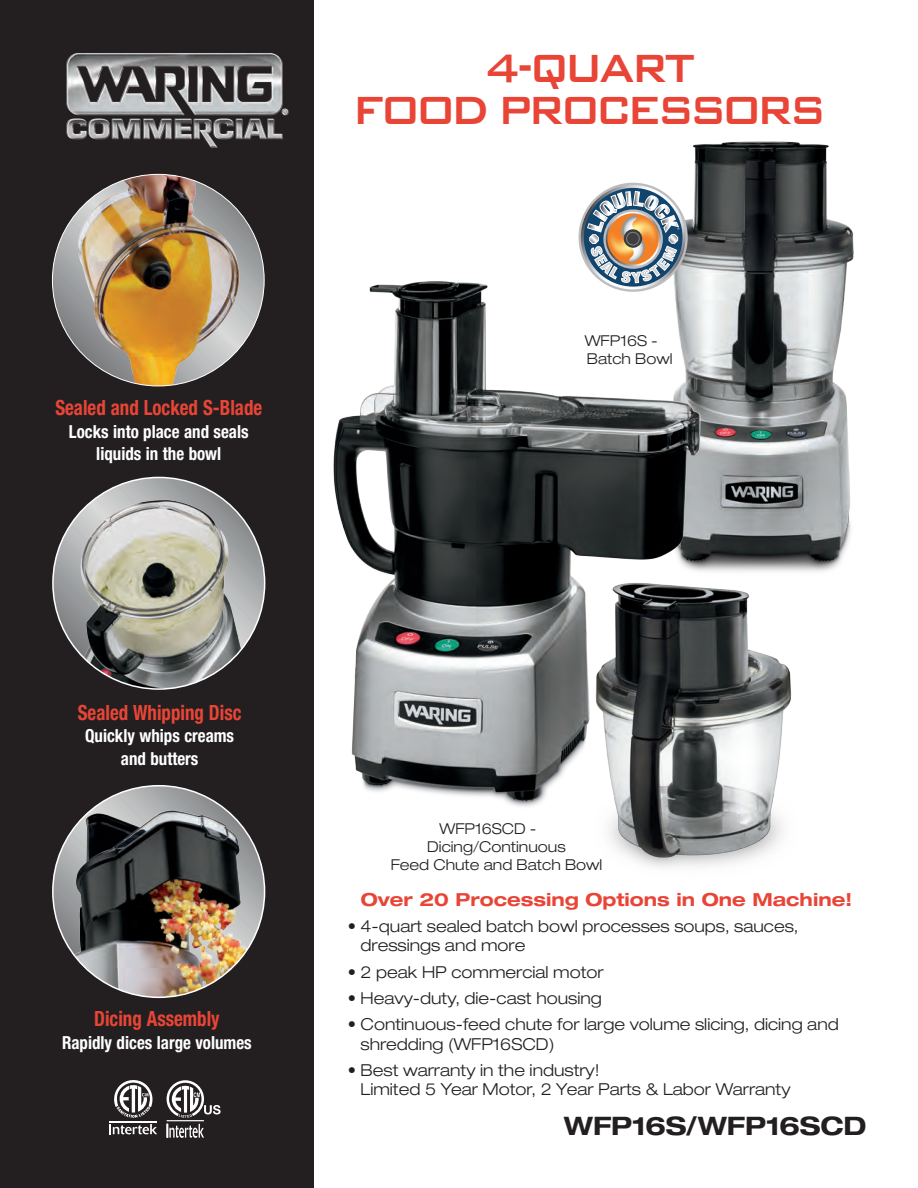
<style>
.page{position:relative;width:918px;height:1188px;background:#fff}
.page>*{position:absolute;margin:0;border:0;box-sizing:border-box;transform-origin:0 0}
.t1{font:500 52.5px/42px "Bank Gothic BT";letter-spacing:-.12em;color:#e84537;text-align:center;scale:.9 1}
.t2{font:700 expanded 25.5px "Helvetica Neue LT Std";letter-spacing:-.01em;color:#231f20}
.t3{font:700 condensed 21px "Helvetica Neue LT Std";color:#e84537;scale:.9 1}
.t4{font:700 condensed 18px/22.5px "Helvetica Neue LT Std";color:#fff;text-align:center;scale:.94 1}
.t5{font:700 expanded 18px "Helvetica Neue LT Std";color:#e84537}
.t6{font:300 expanded 16.5px/19.5px "Helvetica Neue LT Std";color:#231f20}
.t7{font:300 expanded 15px/18px "Helvetica Neue LT Std";color:#231f20}
</style>
<div class="page">
<div style="left:1px;top:0;width:313px;height:1188px;background:#231f20"></div>
<img style="left:629px;top:141px;width:225px;height:408px">
<img style="left:52px;top:174px;width:212px;height:212px;border-radius:106px">
<img style="left:54px;top:485px;width:211px;height:204px">
<img style="left:53px;top:786px;width:206px;height:211px">
<img style="left:609px;top:549px;width:237px;height:318px">
<img style="left:333px;top:263px;width:373px;height:561px">
<img style="left:66px;top:53px;width:223px;height:95px">
<svg style="left:579px;top:184px;width:107px;height:107px"></svg>
<div style="left:578px;top:183px;width:109px;height:109px;border:2px solid #bcbdc0;border-radius:50%"></div>
<svg style="left:583px;top:188px;width:99px;height:99px"></svg>
<svg style="left:586px;top:191px;width:93px;height:92px"></svg>
<svg style="left:109px;top:1124px;width:48px;height:10px"></svg>
<hr style="left:109px;top:1122px;width:48px;height:1px;background:#fff">
<svg style="left:114px;top:1080px;width:39px;height:38px"></svg>
<hr style="left:167px;top:1120px;width:37px;height:1px;background:#fff">
<svg style="left:167px;top:1124px;width:37px;height:14px"></svg>
<svg style="left:166px;top:1080px;width:54px;height:38px"></svg>
<p class="t3" style="left:55px;top:395px;width:231px">Sealed and Locked S-Blade</p>
<p class="t4" style="left:69px;top:420px;width:193px">Locks into place and seals liquids in the bowl</p>
<h1 class="t1" style="left:352px;top:46px;width:529px">4-QUART<br>FOOD PROCESSORS</h1>
<p class="t7" style="left:584px;top:332px;width:89px">WFP16S -<br>Batch Bowl</p>
<p class="t3" style="left:78px;top:700px;width:183px">Sealed Whipping Disc</p>
<p class="t4" style="left:85px;top:725px;width:160px">Quickly whips creams and butters</p>
<p class="t3" style="left:94px;top:1006px;width:141px">Dicing Assembly</p>
<p class="t4" style="left:62px;top:1031px;width:203px">Rapidly dices large volumes</p>
<p class="t7" style="left:439px;top:820px;width:98px">WFP16SCD -</p>
<p class="t7" style="left:427px;top:838px;width:140px">Dicing/Continuous</p>
<p class="t7" style="left:390px;top:856px;width:213px">Feed Chute and Batch Bowl</p>
<p class="t5" style="left:361px;top:888px;width:492px">Over 20 Processing Options in One Machine!</p>
<p class="t6" style="left:360px;top:916px;width:439px;text-indent:-13px">• 4-quart sealed batch bowl processes soups, sauces, dressings and more</p>
<p class="t6" style="left:348px;top:962px;width:257px">• 2 peak HP commercial motor</p>
<p class="t6" style="left:348px;top:988px;width:255px">• Heavy-duty, die-cast housing</p>
<p class="t6" style="left:360px;top:1014px;width:479px;text-indent:-13px">• Continuous-feed chute for large volume slicing, dicing and shredding (WFP16SCD)</p>
<p class="t6" style="left:360px;top:1060px;width:431px;text-indent:-13px">• Best warranty in the industry!<br>Limited 5 Year Motor, 2 Year Parts &amp; Labor Warranty</p>
<h2 class="t2" style="left:564px;top:1110px;width:304px">WFP16S/WFP16SCD</h2>
</div>
